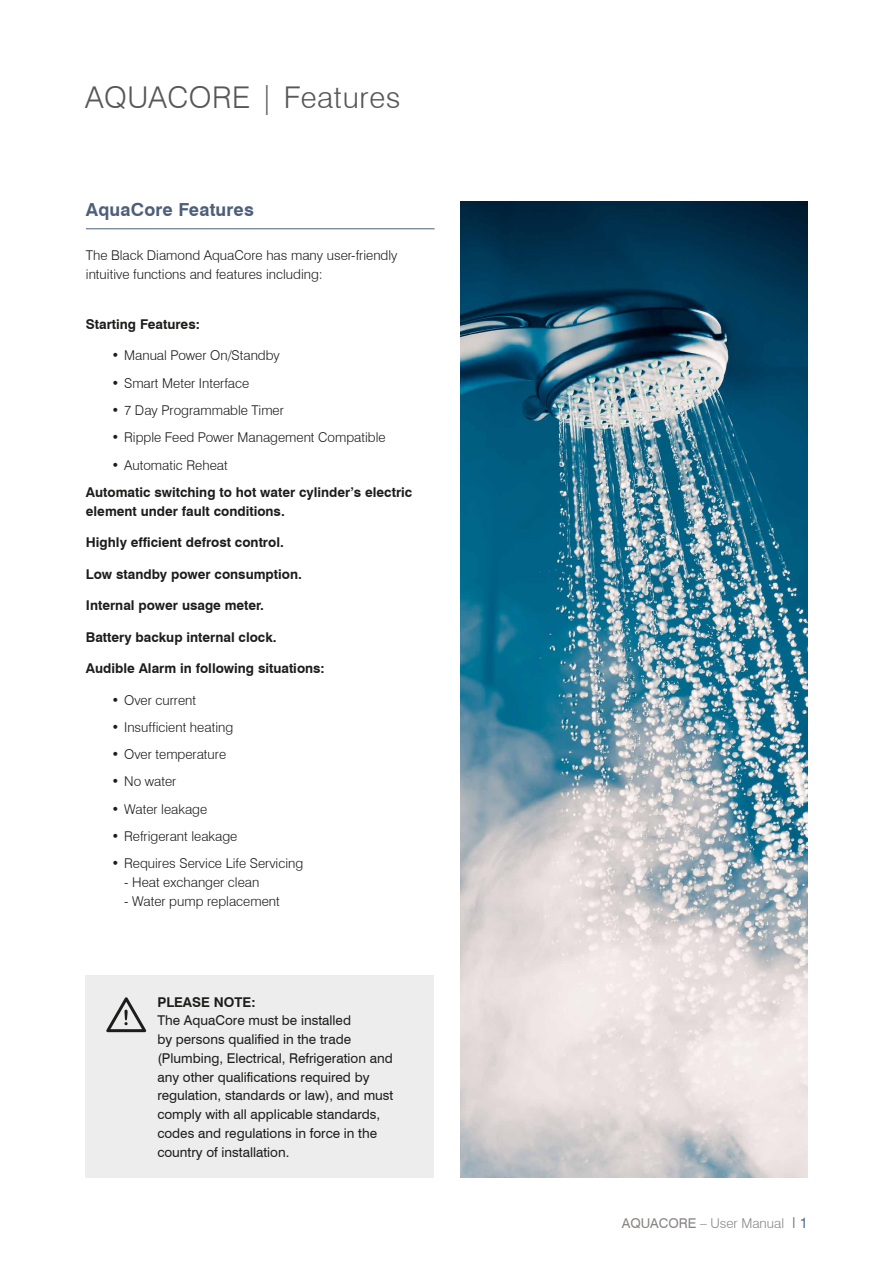
<style>
.page{position:relative;width:893px;height:1263px;background:#fff}
.page>*{position:absolute;margin:0;border:0;box-sizing:border-box;transform-origin:0 0}
.t1{font:300 30px "Swiss 721 BT";letter-spacing:.02em;color:#575756}
.t2{font:700 18px "Swiss 721 BT";letter-spacing:.01em;color:#4d5f79}
.t3{font:300 13.5px/18.8px "Swiss 721 BT";color:#1d1d1b}
.t4{font:700 13.5px/18.8px "Swiss 721 BT";color:#1d1d1b}
.t5{font:13.5px/18.8px "Swiss 721 BT";color:#1d1d1b}
.t6{font:300 13.5px "Swiss 721 BT";color:#898684}
.s1{font-weight:400}
.s2{font-size:15px;color:#736f6e}
.s3{font-weight:400;font-size:15px;color:#597092}
</style>
<div class="page">
<img style="left:460px;top:202px;width:348px;height:976px">
<hr style="left:86px;top:228px;width:349px;height:1px;background:#4d5f79">
<div style="left:85px;top:975px;width:349px;height:203px;background:#ededed"></div>
<svg style="left:106px;top:997px;width:40px;height:35px"></svg>
<h1 class="t1" style="left:85px;top:79px;width:317px">AQUACORE | Features</h1>
<h2 class="t2" style="left:86px;top:197px;width:169px">AquaCore Features</h2>
<p class="t3" style="left:86px;top:246px;width:313px">The Black Diamond AquaCore has many user-friendly intuitive functions and features including:</p>
<p class="t4" style="left:86px;top:314px;width:115px">Starting Features:</p>
<p class="t3" style="left:111px;top:346px;width:170px">• Manual Power On/Standby</p>
<p class="t3" style="left:111px;top:373px;width:139px">• Smart Meter Interface</p>
<p class="t3" style="left:111px;top:401px;width:174px">• 7 Day Programmable Timer</p>
<p class="t3" style="left:111px;top:428px;width:276px">• Ripple Feed Power Management Compatible</p>
<p class="t3" style="left:111px;top:455px;width:118px">• Automatic Reheat</p>
<p class="t4" style="left:86px;top:482px;width:328px">Automatic switching to hot water cylinder’s electric element under fault conditions.</p>
<p class="t4" style="left:86px;top:532px;width:200px">Highly efficient defrost control.</p>
<p class="t4" style="left:86px;top:564px;width:218px">Low standby power consumption.</p>
<p class="t4" style="left:86px;top:595px;width:180px">Internal power usage meter.</p>
<p class="t4" style="left:86px;top:627px;width:192px">Battery backup internal clock.</p>
<p class="t4" style="left:86px;top:658px;width:240px">Audible Alarm in following situations:</p>
<p class="t3" style="left:111px;top:690px;width:86px">• Over current</p>
<p class="t3" style="left:111px;top:717px;width:123px">• Insufficient heating</p>
<p class="t3" style="left:111px;top:745px;width:116px">• Over temperature</p>
<p class="t3" style="left:111px;top:772px;width:66px">• No water</p>
<p class="t3" style="left:111px;top:799px;width:97px">• Water leakage</p>
<p class="t3" style="left:111px;top:827px;width:127px">• Refrigerant leakage</p>
<p class="t3" style="left:111px;top:854px;width:193px">• Requires Service Life Servicing</p>
<p class="t3" style="left:124px;top:873px;width:137px">- Heat exchanger clean</p>
<p class="t3" style="left:124px;top:891px;width:157px">- Water pump replacement</p>
<p class="t4" style="left:157px;top:992px;width:100px">PLEASE NOTE:</p>
<p class="t5" style="left:157px;top:1011px;width:238px">The AquaCore must be installed<br>by persons qualified in the trade (Plumbing, Electrical, Refrigeration and any other qualifications required by regulation, standards or law), and must comply with all applicable standards, codes and regulations in force in the country of installation.</p>
<p class="t6" style="left:622px;top:1215px;width:188px"><span class="s1">AQUACORE</span> – User Manual <span class="s2">I</span> <span class="s3">1</span></p>
</div>
